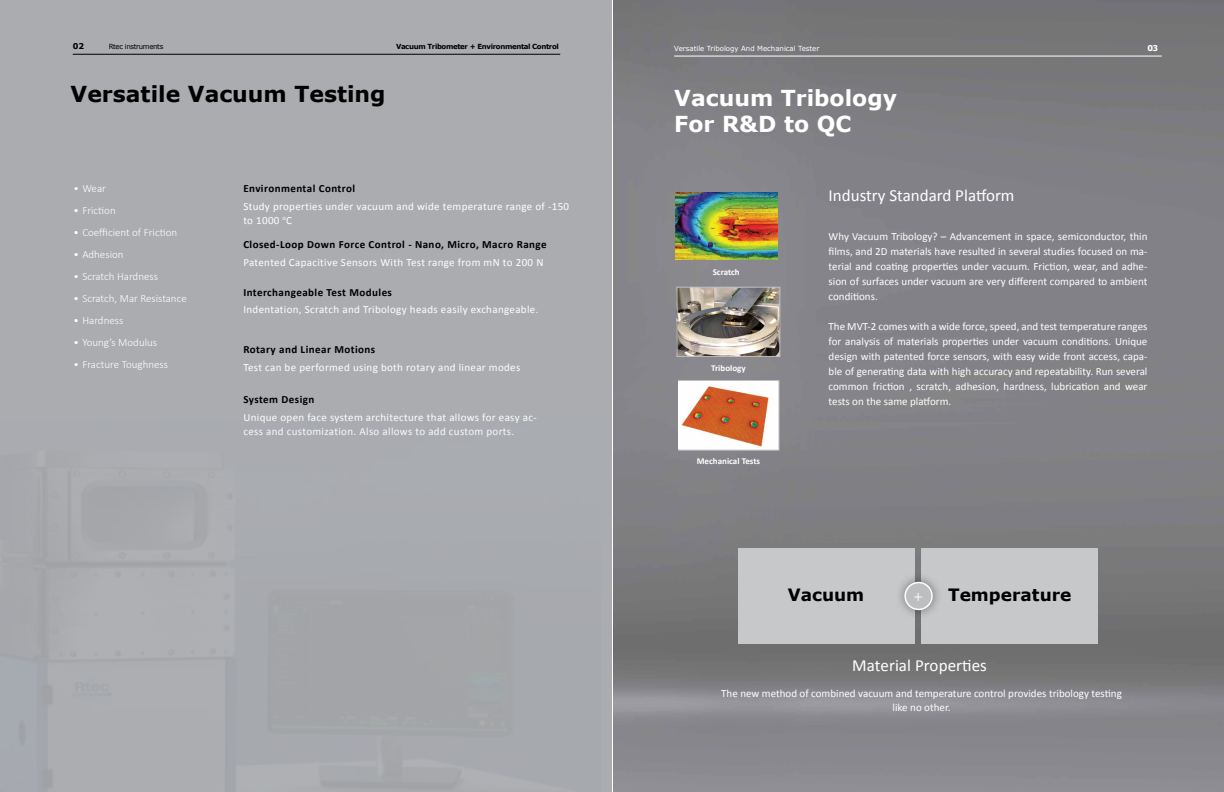
<style>
.page{position:relative;width:1224px;height:792px;background:#fff}
.page>*{position:absolute;margin:0;border:0;box-sizing:border-box;transform-origin:0 0}
.t1{font:700 22px/26.4px "Verdana";color:#fff}
.t2{font:700 22px "Verdana";color:#000}
.t3{font:17px "Calibri";color:#fff}
.t4{font:700 17px "Verdana";color:#000}
.t5{font:15px "Myriad Pro";color:#fff}
.t6{font:11px/15px "Calibri";letter-spacing:.02em;color:#fff;text-align:justify}
.t7{font:700 11px "Calibri";letter-spacing:.04em;color:#000}
.t8{font:300 11px "Calibri";color:#fff}
.t9{font:11px/14px "Calibri";color:#fff;text-align:center}
.t10{font:700 9px "Calibri";color:#fff}
.t11{font:700 8px "Verdana";color:#fff}
.t12{font:700 8px "Verdana";color:#000}
.t13{font:7px "Verdana";color:#fff}
.t14{font:700 7px "Verdana";letter-spacing:-.05em;color:#000}
.t15{font:7px "Verdana";letter-spacing:-.05em;color:#000}
</style>
<div class="page">
<img style="left:613px;top:0;width:611px;height:792px">
<svg style="left:678px;top:380px;width:101px;height:70px"></svg>
<img style="left:679px;top:382px;width:99px;height:66px">
<img style="left:679px;top:289px;width:99px;height:66px">
<div style="left:677px;top:287px;width:103px;height:70px;border:1px solid #c0c0c0"></div>
<img style="left:675px;top:192px;width:102px;height:68px">
<hr style="left:674px;top:56px;width:488px;height:1px;background:#fff">
<div style="left:738px;top:549px;width:176px;height:95px;background:#c7c8ca"></div>
<div style="left:922px;top:549px;width:176px;height:95px;background:#c7c8ca"></div>
<div style="left:895px;top:572px;width:47px;height:48px;background:#000;opacity:.45"></div>
<div style="left:905px;top:583px;width:27px;height:26px;background:#bcbec0;border-radius:50%"></div>
<div style="left:904px;top:582px;width:29px;height:28px;border:2px solid #fff;border-radius:50%"></div>
<div style="left:0;top:0;width:612px;height:792px;background:#aaacaf"></div>
<hr style="left:73px;top:54px;width:487px;height:1px;background:#000">
<p class="t12" style="left:73px;top:41px;width:13px">02</p>
<p class="t15" style="left:109px;top:42px;width:56px">Rtec instruments</p>
<p class="t14" style="left:396px;top:42px;width:164px">Vacuum Tribometer + Environmental Control</p>
<h1 class="t2" style="left:71px;top:80px;width:317px">Versatile Vacuum Testing</h1>
<p class="t8" style="left:73px;top:182px;width:34px">• Wear</p>
<p class="t8" style="left:73px;top:204px;width:44px">• Friction</p>
<p class="t8" style="left:73px;top:226px;width:105px">• Coefficient of Friction</p>
<p class="t8" style="left:73px;top:248px;width:52px">• Adhesion</p>
<p class="t8" style="left:73px;top:270px;width:86px">• Scratch Hardness</p>
<p class="t8" style="left:73px;top:292px;width:115px">• Scratch, Mar Resistance</p>
<p class="t8" style="left:73px;top:314px;width:52px">• Hardness</p>
<p class="t8" style="left:73px;top:336px;width:85px">• Young’s Modulus</p>
<p class="t8" style="left:73px;top:358px;width:96px">• Fracture Toughness</p>
<p class="t7" style="left:243px;top:181px;width:113px">Environmental Control</p>
<p class="t6" style="left:243px;top:200px;width:327px;line-height:13.2px">Study properties under vacuum and wide temperature range of -150 to 1000 <sup>o</sup>C</p>
<p class="t6" style="left:243px;top:255px;width:302px">Patented Capacitive Sensors With Test range from mN to 200 N</p>
<p class="t6" style="left:243px;top:301px;width:297px">Indentation, Scratch and Tribology heads easily exchangeable.</p>
<p class="t7" style="left:243px;top:237px;width:305px">Closed-Loop Down Force Control - Nano, Micro, Macro Range</p>
<p class="t7" style="left:243px;top:284px;width:150px">Interchangeable Test Modules</p>
<p class="t7" style="left:243px;top:341px;width:133px">Rotary and Linear Motions</p>
<p class="t6" style="left:243px;top:359px;width:279px">Test can be performed using both rotary and linear modes</p>
<p class="t7" style="left:243px;top:392px;width:73px">System Design</p>
<p class="t6" style="left:243px;top:411px;width:295px;line-height:13.2px">Unique open face system architecture that allows for easy ac&shy;cess and customization. Also allows to add custom ports.</p>
<p class="t13" style="left:674px;top:44px;width:147px">Versatile Tribology And Mechanical Tester</p>
<p class="t11" style="left:1147px;top:43px;width:12px">03</p>
<h1 class="t1" style="left:674px;top:85px;width:224px">Vacuum Tribology<br>For R&amp;D to QC</h1>
<p class="t10" style="left:713px;top:266px;width:28px">Scratch</p>
<p class="t10" style="left:711px;top:362px;width:36px">Tribology</p>
<p class="t10" style="left:697px;top:455px;width:65px">Mechanical Tests</p>
<h2 class="t3" style="left:829px;top:183px;width:187px">Industry Standard Platform</h2>
<p class="t6" style="left:829px;top:229px;width:320px">Why Vacuum Tribology? – Advancement in space, semiconductor, thin films, and 2D materials have resulted in several studies focused on ma&shy;terial and coating properties under vacuum. Friction, wear, and adhe&shy;sion of surfaces under vacuum are very different compared to ambient conditions.</p>
<p class="t6" style="left:829px;top:319px;width:320px">The MVT-2 comes with a wide force, speed, and test temperature ranges for analysis of materials properties under vacuum conditions. Unique design with patented force sensors, with easy wide front access, capa&shy;ble of generating data with high accuracy and repeatability. Run several common friction , scratch, adhesion, hardness, lubrication and wear tests on the same platform.</p>
<h2 class="t4" style="left:788px;top:584px;width:78px">Vacuum</h2>
<h2 class="t4" style="left:948px;top:584px;width:125px">Temperature</h2>
<h3 class="t5" style="left:914px;top:586px;width:10px">+</h3>
<h2 class="t3" style="left:852px;top:654px;width:136px">Material Properties</h2>
<p class="t9" style="left:721px;top:686px;width:402px">The new method of combined vacuum and temperature control provides tribology testing like no other.</p>
</div>
